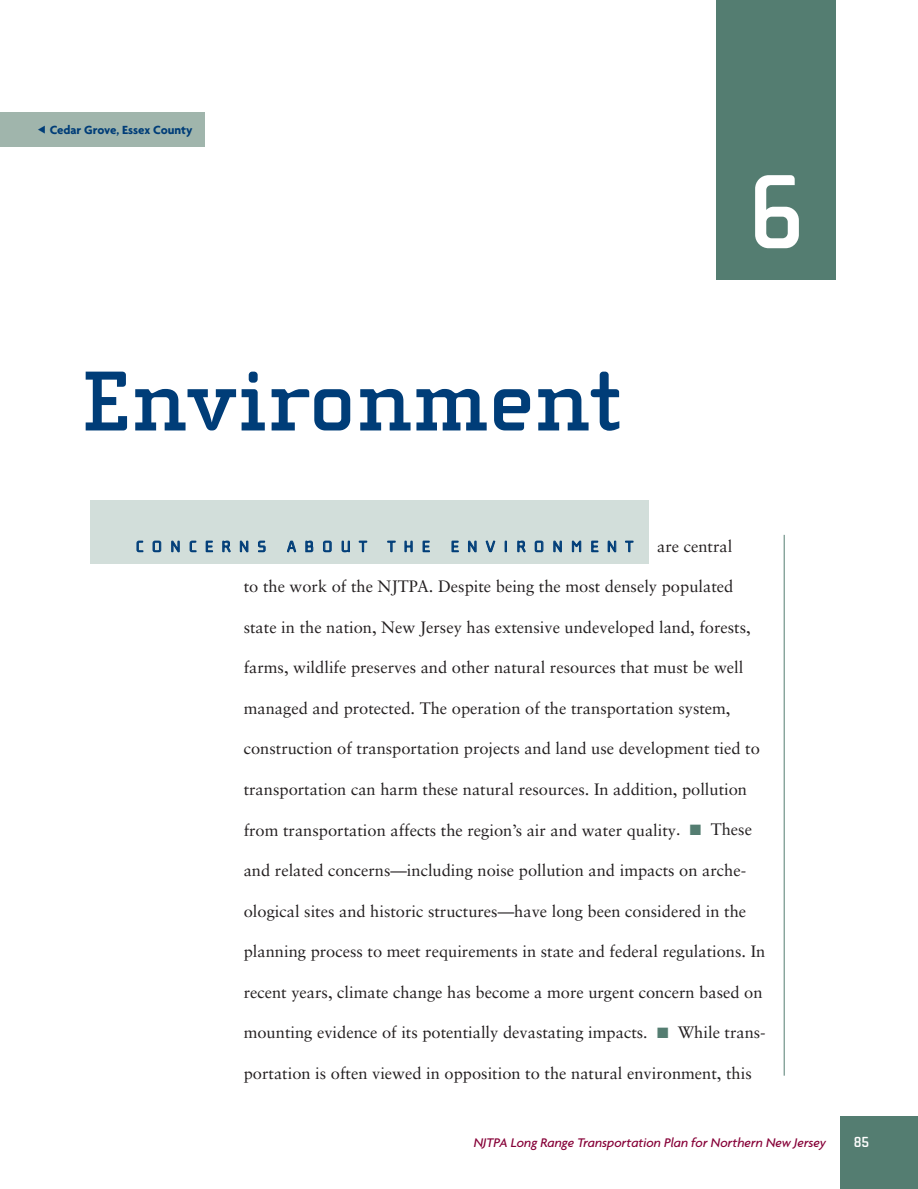
<style>
.page{position:relative;width:918px;height:1189px;background:#fff}
.page>*{position:absolute;margin:0;border:0;box-sizing:border-box;transform-origin:0 0}
.t1{font:700 108px "Cholla Slab";color:#fff}
.t2{font:700 87px "Cholla Slab";color:#003d78}
.t3{font:16.5px "Sabon";color:#231f20}
.t4{font:15.75px "Cholla Wide";letter-spacing:.48em;color:#003d78;scale:1.1 1}
.t5{font:700 15px "Cholla Slab";color:#fff}
.t6{font:italic 500 13.5px "Agenda";color:#860037}
.t7{font:700 12.75px "Agenda";color:#003d78}
.s1{font-size:15.75px}
.s2{color:#547d71}
</style>
<div class="page">
<div style="left:90px;top:500px;width:559px;height:63px;background:#d2deda"></div>
<svg style="left:137px;top:540px;width:6px;height:12px"></svg>
<svg style="left:153px;top:540px;width:8px;height:12px"></svg>
<svg style="left:171px;top:540px;width:9px;height:12px"></svg>
<svg style="left:190px;top:540px;width:6px;height:12px"></svg>
<svg style="left:206px;top:540px;width:7px;height:12px"></svg>
<svg style="left:222px;top:540px;width:9px;height:12px"></svg>
<svg style="left:240px;top:540px;width:8px;height:12px"></svg>
<svg style="left:258px;top:540px;width:8px;height:12px"></svg>
<svg style="left:287px;top:540px;width:9px;height:13px"></svg>
<svg style="left:306px;top:540px;width:7px;height:12px"></svg>
<svg style="left:323px;top:540px;width:9px;height:12px"></svg>
<svg style="left:342px;top:540px;width:8px;height:13px"></svg>
<svg style="left:359px;top:540px;width:8px;height:12px"></svg>
<svg style="left:387px;top:540px;width:9px;height:12px"></svg>
<svg style="left:405px;top:540px;width:8px;height:12px"></svg>
<svg style="left:423px;top:540px;width:7px;height:12px"></svg>
<svg style="left:452px;top:540px;width:7px;height:12px"></svg>
<svg style="left:468px;top:540px;width:8px;height:12px"></svg>
<svg style="left:486px;top:540px;width:9px;height:12px"></svg>
<svg style="left:505px;top:540px;width:2px;height:11px"></svg>
<svg style="left:517px;top:540px;width:9px;height:12px"></svg>
<svg style="left:535px;top:540px;width:8px;height:12px"></svg>
<svg style="left:553px;top:540px;width:9px;height:12px"></svg>
<svg style="left:572px;top:540px;width:9px;height:12px"></svg>
<svg style="left:591px;top:540px;width:7px;height:12px"></svg>
<svg style="left:608px;top:540px;width:8px;height:12px"></svg>
<svg style="left:625px;top:540px;width:8px;height:12px"></svg>
<div style="left:716px;top:0;width:119px;height:280px;background:#547d71"></div>
<div style="left:1px;top:112px;width:204px;height:35px;background:#a0b5ac"></div>
<hr style="left:784px;top:534px;width:1px;height:541px;background:#547d71">
<div style="left:840px;top:1115px;width:78px;height:73px;background:#547d71"></div>
<p class="t7" style="left:50px;top:122px;width:144px">Cedar Grove, Essex County</p>
<h2 class="t2" style="left:81px;top:353px;width:545px">Environment</h2>
<h1 class="t1" style="left:748px;top:153px;width:58px">6</h1>
<p class="t4" style="left:136px;top:537px;width:120px">CONCERNS</p>
<p class="t4" style="left:287px;top:537px;width:74px">ABOUT</p>
<p class="t4" style="left:388px;top:537px;width:40px">THE</p>
<p class="t4" style="left:451px;top:537px;width:167px">ENVIRONMENT</p>
<p class="t3" style="left:657px;top:536px;width:77px">are central</p>
<p class="t3" style="left:244px;top:576px;width:491px">to the work of the NJTPA. Despite being the most densely populated</p>
<p class="t3" style="left:244px;top:617px;width:508px">state in the nation, New Jersey has extensive undeveloped land, forests,</p>
<p class="t3" style="left:244px;top:657px;width:501px">farms, wildlife preserves and other natural resources that must be well</p>
<p class="t3" style="left:244px;top:698px;width:488px">managed and protected. The operation of the transportation system,</p>
<p class="t3" style="left:244px;top:738px;width:518px">construction of transportation projects and land use development tied to</p>
<p class="t3" style="left:244px;top:779px;width:505px">transportation can harm these natural resources. In addition, pollution</p>
<p class="t3" style="left:244px;top:819px;width:510px">from transportation affects the region’s air and water quality<span class="s1">.</span> <span class="s2">■</span> These</p>
<p class="t3" style="left:244px;top:860px;width:504px">and related concerns—including noise pollution and impacts on arche-</p>
<p class="t3" style="left:244px;top:900px;width:504px">ological sites and historic structures—have long been considered in the</p>
<p class="t3" style="left:244px;top:941px;width:523px">planning process to meet requirements in state and federal regulations. In</p>
<p class="t3" style="left:244px;top:981px;width:520px">recent years, climate change has become a more urgent concern based on</p>
<p class="t3" style="left:244px;top:1022px;width:524px">mounting evidence of its potentially devastating impacts<span class="s1">.</span> <span class="s2">■</span> While trans-</p>
<p class="t3" style="left:244px;top:1062px;width:509px">portation is often viewed in opposition to the natural environment, this</p>
<p class="t6" style="left:474px;top:1134px;width:354px">NJTPA Long Range Transportation Plan for Northern New Jersey</p>
<p class="t5" style="left:854px;top:1133px;width:17px">85</p>
</div>
